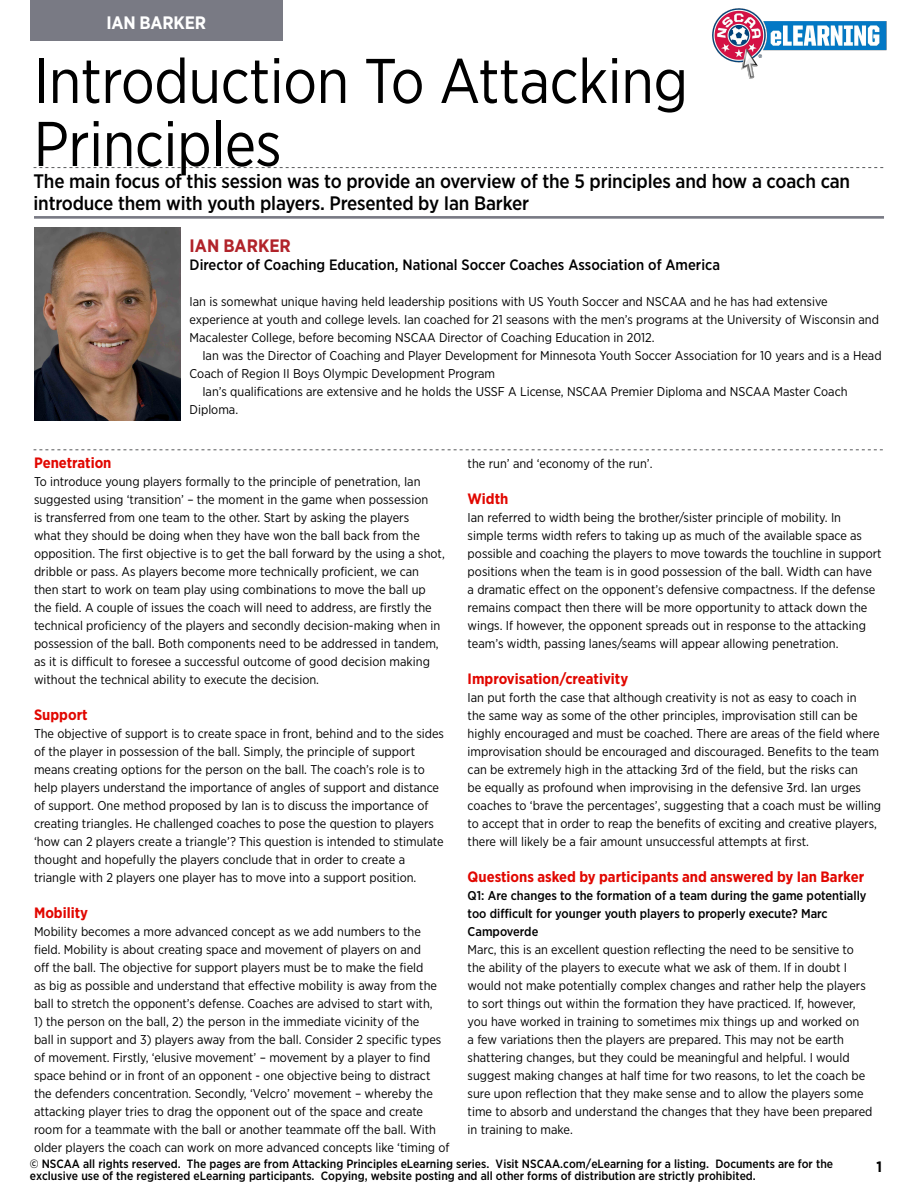
<style>
.page{position:relative;width:918px;height:1188px;background:#fff}
.page>*{position:absolute;margin:0;border:0;box-sizing:border-box;transform-origin:0 0}
.t1{font:63px/63px "Gotham Narrow";letter-spacing:-.01em;color:#000}
.t2{font:500 19.5px/22.5px "Gotham Narrow";letter-spacing:-.01em;color:#000}
.t3{font:700 18px "Gotham Narrow";letter-spacing:-.01em;color:#fff}
.t4{font:700 18px "Gotham Narrow";color:#b1232a}
.t5{font:700 15px "Gotham Narrow";color:#e10700}
.t6{font:500 15px "Gotham Narrow";color:#000}
.t7{font:700 15px "Gotham Narrow";color:#000}
.t8{font:12.75px/18px "Gotham Narrow";color:#000}
.t9{font:500 12.75px/18px "Gotham Narrow";color:#000}
.t10{font:500 12px/12px "Gotham Narrow";color:#000}
</style>
<div class="page">
<div style="left:30px;top:0;width:253px;height:41px;background:#797a84"></div>
<img style="left:713px;top:9px;width:173px;height:69px">
<hr style="left:34px;top:216px;width:850px;height:3px;background:#797a84">
<svg style="left:34px;top:167px;width:849px;height:1px"></svg>
<svg style="left:34px;top:449px;width:849px;height:1px"></svg>
<img style="left:34px;top:227px;width:147px;height:194px">
<h3 class="t3" style="left:106px;top:11px;width:101px">IAN BARKER</h3>
<h1 class="t1" style="left:34px;top:48px;width:656px">Introduction To Attacking<br>Principles</h1>
<h2 class="t2" style="left:34px;top:169px;width:818px">The main focus of this session was to provide an overview of the 5 principles and how a coach can introduce them with youth players. Presented by Ian Barker</h2>
<h3 class="t4" style="left:190px;top:234px;width:103px">IAN BARKER</h3>
<p class="t6" style="left:190px;top:255px;width:532px">Director of Coaching Education, National Soccer Coaches Association of America</p>
<p class="t8" style="left:190px;top:292px;width:691px">Ian is somewhat unique having held leadership positions with US Youth Soccer and NSCAA and he has had extensive experience at youth and college levels. Ian coached for 21 seasons with the men’s programs at the University of Wisconsin and<br>Macalester College, before becoming NSCAA Director of Coaching Education in 2012.</p>
<p class="t8" style="left:202px;top:346px;width:681px">Ian was the Director of Coaching and Player Development for Minnesota Youth Soccer Association for 10 years and is a Head</p>
<p class="t8" style="left:190px;top:364px;width:307px">Coach of Region II Boys Olympic Development Program</p>
<p class="t8" style="left:202px;top:382px;width:647px">Ian’s qualifications are extensive and he holds the USSF A License, NSCAA Premier Diploma and NSCAA Master Coach</p>
<p class="t8" style="left:190px;top:400px;width:50px">Diploma.</p>
<p class="t5" style="left:34px;top:453px;width:79px">Penetration</p>
<p class="t8" style="left:34px;top:472px;width:412px">To introduce young players formally to the principle of penetration, Ian suggested using ‘transition’ – the moment in the game when possession<br>is transferred from one team to the other. Start by asking the players<br>what they should be doing when they have won the ball back from the opposition. The first objective is to get the ball forward by the using a shot, dribble or pass. As players become more technically proficient, we can then start to work on team play using combinations to move the ball up the field. A couple of issues the coach will need to address, are firstly the technical proficiency of the players and secondly decision-making when in possession of the ball. Both components need to be addressed in tandem, as it is difficult to foresee a successful outcome of good decision making without the technical ability to execute the decision.</p>
<p class="t5" style="left:34px;top:705px;width:55px">Support</p>
<p class="t8" style="left:34px;top:724px;width:411px">The objective of support is to create space in front, behind and to the sides of the player in possession of the ball. Simply, the principle of support means creating options for the person on the ball. The coach’s role is to help players understand the importance of angles of support and distance of support. One method proposed by Ian is to discuss the importance of creating triangles. He challenged coaches to pose the question to players ‘how can 2 players create a triangle’? This question is intended to stimulate thought and hopefully the players conclude that in order to create a triangle with 2 players one player has to move into a support position.</p>
<p class="t5" style="left:34px;top:903px;width:56px">Mobility</p>
<p class="t8" style="left:34px;top:922px;width:405px">Mobility becomes a more advanced concept as we add numbers to the field. Mobility is about creating space and movement of players on and off the ball. The objective for support players must be to make the field as big as possible and understand that effective mobility is away from the ball to stretch the opponent’s defense. Coaches are advised to start with,</p>
<p class="t8" style="left:34px;top:1012px;width:417px">1) the person on the ball, 2) the person in the immediate vicinity of the<br>ball in support and 3) players away from the ball. Consider 2 specific types of movement. Firstly, ‘elusive movement’ – movement by a player to find space behind or in front of an opponent - one objective being to distract the defenders concentration. Secondly, ‘Velcro’ movement – whereby the attacking player tries to drag the opponent out of the space and create room for a teammate with the ball or another teammate off the ball. With older players the coach can work on more advanced concepts like ‘timing of</p>
<p class="t8" style="left:468px;top:454px;width:186px">the run’ and ‘economy of the run’.</p>
<p class="t5" style="left:468px;top:489px;width:42px">Width</p>
<p class="t8" style="left:468px;top:508px;width:416px">Ian referred to width being the brother/sister principle of mobility. In<br>simple terms width refers to taking up as much of the available space as possible and coaching the players to move towards the touchline in support positions when the team is in good possession of the ball. Width can have<br>a dramatic effect on the opponent’s defensive compactness. If the defense remains compact then there will be more opportunity to attack down the wings. If however, the opponent spreads out in response to the attacking team’s width, passing lanes/seams will appear allowing penetration.</p>
<p class="t5" style="left:468px;top:669px;width:162px">Improvisation/creativity</p>
<p class="t8" style="left:468px;top:688px;width:415px">Ian put forth the case that although creativity is not as easy to coach in<br>the same way as some of the other principles, improvisation still can be highly encouraged and must be coached. There are areas of the field where improvisation should be encouraged and discouraged. Benefits to the team can be extremely high in the attacking 3rd of the field, but the risks can<br>be equally as profound when improvising in the defensive 3rd. Ian urges coaches to ‘brave the percentages’, suggesting that a coach must be willing to accept that in order to reap the benefits of exciting and creative players, there will likely be a fair amount unsuccessful attempts at first.</p>
<p class="t5" style="left:468px;top:867px;width:398px">Questions asked by participants and answered by Ian Barker</p>
<p class="t9" style="left:468px;top:886px;width:400px">Q1: Are changes to the formation of a team during the game potentially too difficult for younger youth players to properly execute? Marc<br>Campoverde</p>
<p class="t8" style="left:468px;top:940px;width:406px">Marc, this is an excellent question reflecting the need to be sensitive to the ability of the players to execute what we ask of them. If in doubt I would not make potentially complex changes and rather help the players to sort things out within the formation they have practiced. If, however, you have worked in training to sometimes mix things up and worked on<br>a few variations then the players are prepared. This may not be earth shattering changes, but they could be meaningful and helpful. I would suggest making changes at half time for two reasons, to let the coach be sure upon reflection that they make sense and to allow the players some time to absorb and understand the changes that they have been prepared in training to make.</p>
<p class="t10" style="left:30px;top:1157px;width:805px">© NSCAA all rights reserved. The pages are from Attacking Principles eLearning series. Visit NSCAA.com/eLearning for a listing. Documents are for the exclusive use of the registered eLearning participants. Copying, website posting and all other forms of distribution are strictly prohibited.</p>
<p class="t7" style="left:877px;top:1157px;width:7px">1</p>
</div>
